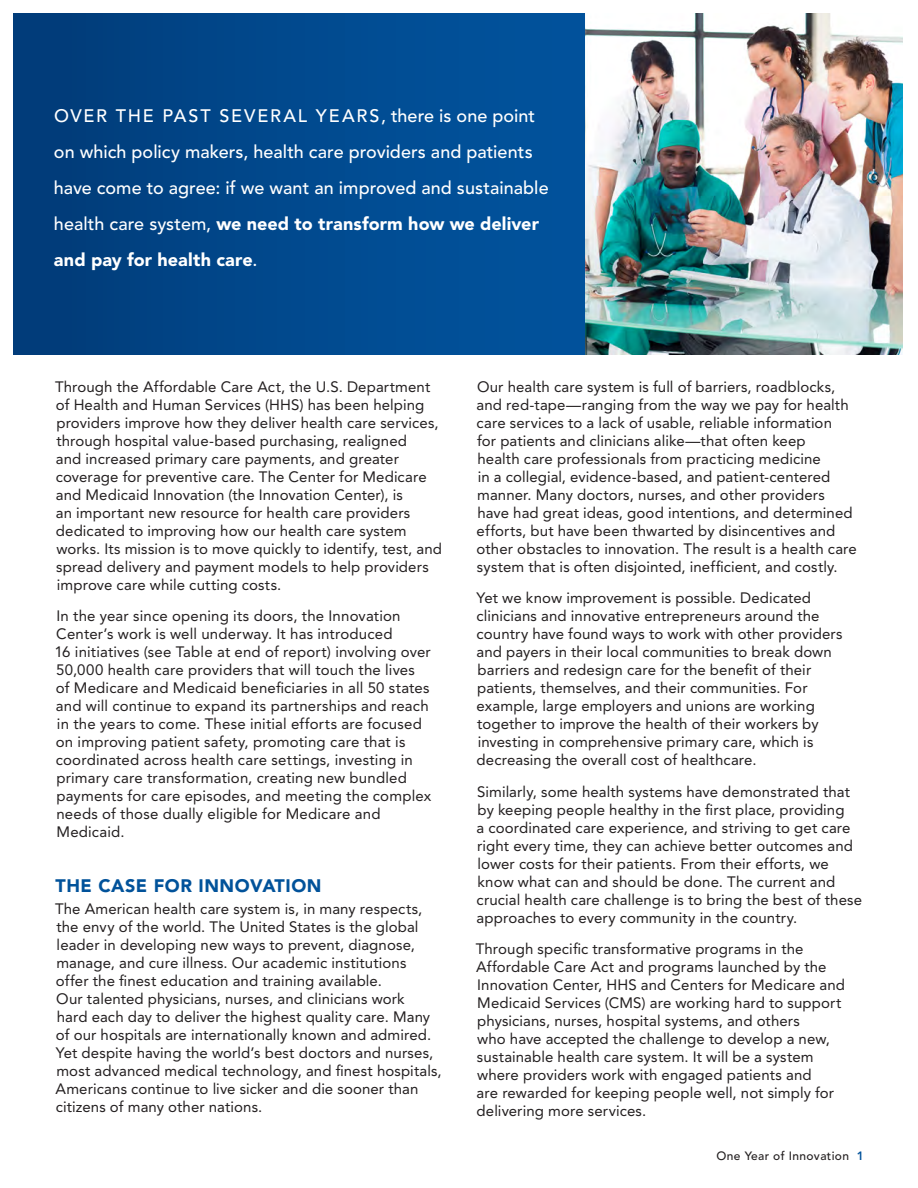
<style>
.page{position:relative;width:918px;height:1188px;background:#fff}
.page>*{position:absolute;margin:0;border:0;box-sizing:border-box;transform-origin:0 0}
.TEXT{font:500 18px/36px "Avenir LT Std";letter-spacing:.005em;color:#fff}
.t1{font:900 18px "Avenir LT Std";letter-spacing:.03em;color:#01529a}
.TEXT-2{font:15px/18px "Avenir LT Std";letter-spacing:.005em;color:#231f20}
.t2{font:500 12px "Avenir LT Std";letter-spacing:.03em;color:#231f20}
.s1{font-weight:900}
.s2{font-weight:800;color:#01529b}
</style>
<div class="page">
<div style="left:14px;top:14px;width:594px;height:340px;background:linear-gradient(to right,#013c79,#0155a1)"></div>
<img style="left:586px;top:14px;width:317px;height:340px">
<p class="TEXT" style="left:54px;top:98px;width:496px">OVER THE PAST SEVERAL YEARS, there is one point on which policy makers, health care providers and patients have come to agree: if we want an improved and sustainable health care system, <span class="s1">we need to transform how we deliver and pay for health care</span>.</p>
<p class="TEXT-2" style="left:55px;top:377px;width:389px">Through the Affordable Care Act, the U.S. Department of Health and Human Services (HHS) has been helping providers improve how they deliver health care services, through hospital value-based purchasing, realigned<br>and increased primary care payments, and greater coverage for preventive care. The Center for Medicare and Medicaid Innovation (the Innovation Center), is<br>an important new resource for health care providers dedicated to improving how our health care system works. Its mission is to move quickly to identify, test, and spread delivery and payment models to help providers improve care while cutting costs.</p>
<p class="TEXT-2" style="left:55px;top:607px;width:378px">In the year since opening its doors, the Innovation Center’s work is well underway. It has introduced<br>16 initiatives (see Table at end of report) involving over 50,000 health care providers that will touch the lives<br>of Medicare and Medicaid beneficiaries in all 50 states and will continue to expand its partnerships and reach in the years to come. These initial efforts are focused on improving patient safety, promoting care that is coordinated across health care settings, investing in primary care transformation, creating new bundled payments for care episodes, and meeting the complex needs of those dually eligible for Medicare and Medicaid.</p>
<h1 class="t1" style="left:56px;top:875px;width:268px">THE CASE FOR INNOVATION</h1>
<p class="TEXT-2" style="left:55px;top:900px;width:388px">The American health care system is, in many respects, the envy of the world. The United States is the global leader in developing new ways to prevent, diagnose, manage, and cure illness. Our academic institutions<br>offer the finest education and training available.<br>Our talented physicians, nurses, and clinicians work<br>hard each day to deliver the highest quality care. Many of our hospitals are internationally known and admired.<br>Yet despite having the world’s best doctors and nurses, most advanced medical technology, and finest hospitals, Americans continue to live sicker and die sooner than citizens of many other nations.</p>
<p class="TEXT-2" style="left:477px;top:377px;width:382px">Our health care system is full of barriers, roadblocks, and red-tape—ranging from the way we pay for health care services to a lack of usable, reliable information<br>for patients and clinicians alike—that often keep<br>health care professionals from practicing medicine<br>in a collegial, evidence-based, and patient-centered manner. Many doctors, nurses, and other providers have had great ideas, good intentions, and determined efforts, but have been thwarted by disincentives and other obstacles to innovation. The result is a health care system that is often disjointed, inefficient, and costly.</p>
<p class="TEXT-2" style="left:477px;top:589px;width:368px">Yet we know improvement is possible. Dedicated clinicians and innovative entrepreneurs around the country have found ways to work with other providers and payers in their local communities to break down barriers and redesign care for the benefit of their patients, themselves, and their communities. For example, large employers and unions are working together to improve the health of their workers by investing in comprehensive primary care, which is decreasing the overall cost of healthcare.</p>
<p class="TEXT-2" style="left:477px;top:782px;width:387px">Similarly, some health systems have demonstrated that by keeping people healthy in the first place, providing<br>a coordinated care experience, and striving to get care right every time, they can achieve better outcomes and lower costs for their patients. From their efforts, we know what can and should be done. The current and crucial health care challenge is to bring the best of these approaches to every community in the country.</p>
<p class="TEXT-2" style="left:476px;top:940px;width:371px">Through specific transformative programs in the Affordable Care Act and programs launched by the Innovation Center, HHS and Centers for Medicare and Medicaid Services (CMS) are working hard to support physicians, nurses, hospital systems, and others<br>who have accepted the challenge to develop a new, sustainable health care system. It will be a system where providers work with engaged patients and<br>are rewarded for keeping people well, not simply for delivering more services.</p>
<p class="t2" style="left:717px;top:1149px;width:149px">One Year of Innovation <span class="s2">1</span></p>
</div>
